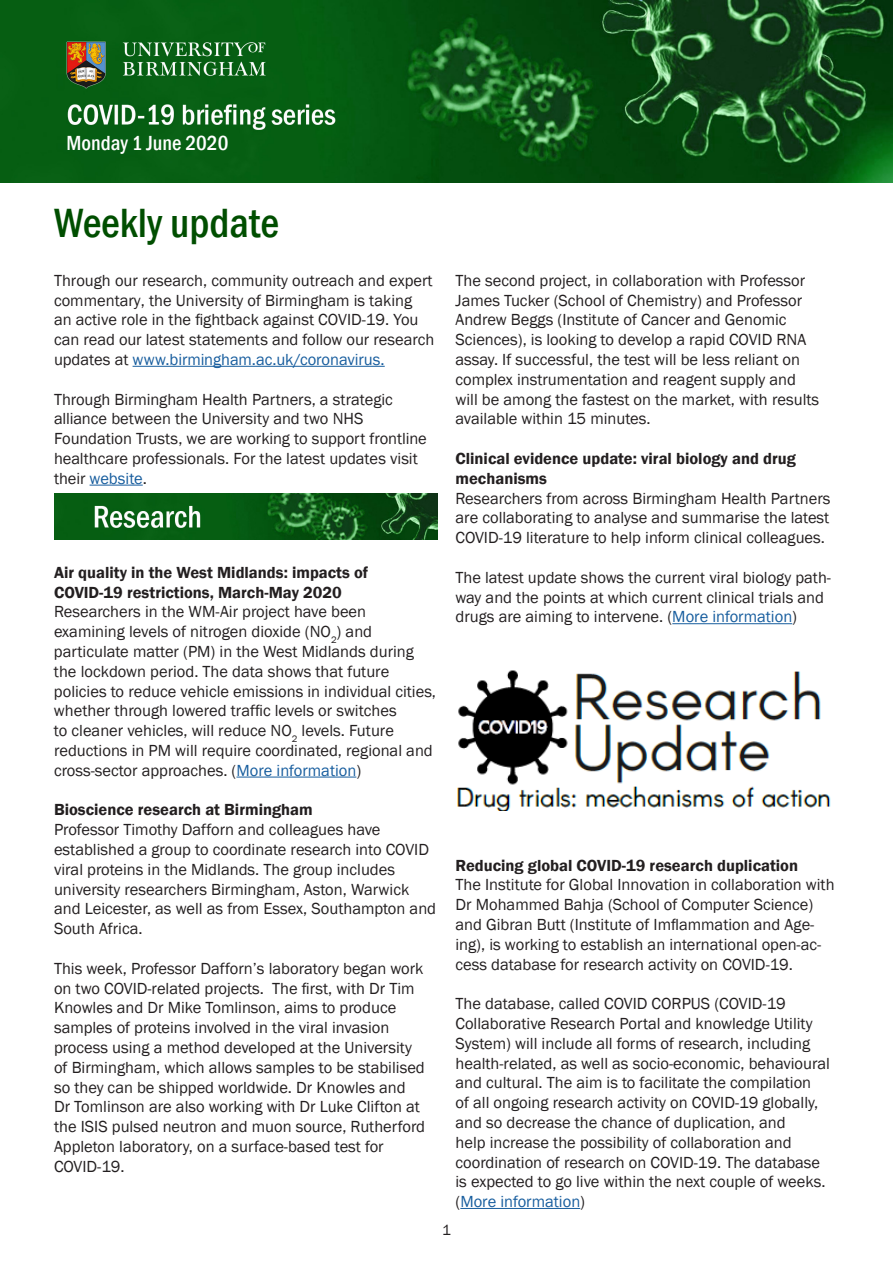
<style>
.page{position:relative;width:893px;height:1263px;background:#fff}
.page>*{position:absolute;margin:0;border:0;box-sizing:border-box;transform-origin:0 0}
.t1{font:500 condensed 42px "Franklin Gothic";color:#004e00}
.t2{font:500 condensed 21px "Franklin Gothic";color:#fff}
.t3{font:16.5px/19.8px "Franklin Gothic";color:#231f20}
.t4{font:600 16.5px/19.8px "Franklin Gothic";color:#231f20}
.t5{font:15px "Franklin Gothic";color:#231f20}
.s1{color:#175d9e}
</style>
<div class="page">
<img style="left:0;top:0;width:893px;height:183px">
<hr style="left:133px;top:366px;width:252px;height:1px;background:#175d9e">
<hr style="left:90px;top:485px;width:53px;height:1px;background:#175d9e">
<img style="left:54px;top:493px;width:383px;height:46px">
<hr style="left:236px;top:777px;width:120px;height:1px;background:#175d9e">
<hr style="left:672px;top:623px;width:120px;height:1px;background:#175d9e">
<img style="left:457px;top:670px;width:374px;height:141px">
<hr style="left:460px;top:1208px;width:120px;height:1px;background:#175d9e">
<p class="t2" style="left:67px;top:129px;width:163px">Monday 1 June 2020</p>
<p class="t1" style="left:54px;top:195px;width:226px">Weekly update</p>
<p class="t3" style="left:54px;top:271px;width:382px">Through our research, community outreach and expert commentary, the University of Birmingham is taking<br>an active role in the fightback against COVID-19. You can read our latest statements and follow our research updates at <span class="s1">www.birmingham.ac.uk/coronavirus.</span></p>
<p class="t3" style="left:54px;top:390px;width:374px">Through Birmingham Health Partners, a strategic alliance between the University and two NHS Foundation Trusts, we are working to support frontline healthcare professionals. For the latest updates visit their <span class="s1">website</span>.</p>
<p class="t4" style="left:54px;top:563px;width:316px">Air quality in the West Midlands: impacts of<br>COVID-19 restrictions, March-May 2020</p>
<p class="t3" style="left:54px;top:602px;width:384px">Researchers in the WM-Air project have been examining levels of nitrogen dioxide (NO<sub>2</sub>) and particulate matter (PM) in the West Midlands during the lockdown period. The data shows that future policies to reduce vehicle emissions in individual cities, whether through lowered traffic levels or switches<br>to cleaner vehicles, will reduce NO<sub>2</sub> levels. Future reductions in PM will require coordinated, regional and cross-sector approaches. (<span class="s1">More information</span>)</p>
<p class="t4" style="left:54px;top:800px;width:260px">Bioscience research at Birmingham</p>
<p class="t3" style="left:54px;top:820px;width:384px">Professor Timothy Dafforn and colleagues have established a group to coordinate research into COVID viral proteins in the Midlands. The group includes university researchers Birmingham, Aston, Warwick and Leicester, as well as from Essex, Southampton and South Africa.</p>
<p class="t3" style="left:54px;top:959px;width:373px">This week, Professor Dafforn’s laboratory began work on two COVID-related projects. The first, with Dr Tim Knowles and Dr Mike Tomlinson, aims to produce samples of proteins involved in the viral invasion process using a method developed at the University of Birmingham, which allows samples to be stabilised so they can be shipped worldwide. Dr Knowles and Dr Tomlinson are also working with Dr Luke Clifton at the ISIS pulsed neutron and muon source, Rutherford Appleton laboratory, on a surface-based test for COVID-19.</p>
<p class="t3" style="left:455px;top:271px;width:365px">The second project, in collaboration with Professor James Tucker (School of Chemistry) and Professor Andrew Beggs (Institute of Cancer and Genomic Sciences), is looking to develop a rapid COVID RNA assay. If successful, the test will be less reliant on complex instrumentation and reagent supply and will be among the fastest on the market, with results available within 15 minutes.</p>
<p class="t4" style="left:455px;top:449px;width:342px">Clinical evidence update: viral biology and drug mechanisms</p>
<p class="t3" style="left:455px;top:489px;width:376px;text-align:justify">Researchers from across Birmingham Health Partners are collaborating to analyse and summarise the latest COVID-19 literature to help inform clinical colleagues.</p>
<p class="t3" style="left:455px;top:568px;width:377px">The latest update shows the current viral biology path&shy;way and the points at which current clinical trials and drugs are aiming to intervene. (<span class="s1">More information</span>)</p>
<p class="t4" style="left:455px;top:855px;width:344px">Reducing global COVID-19 research duplication</p>
<p class="t3" style="left:455px;top:875px;width:381px">The Institute for Global Innovation in collaboration with Dr Mohammed Bahja (School of Computer Science) and Gibran Butt (Institute of Imflammation and Age&shy;ing), is working to establish an international open-ac&shy;cess database for research activity on COVID-19.</p>
<p class="t3" style="left:455px;top:994px;width:376px">The database, called COVID CORPUS (COVID-19<br>Collaborative Research Portal and knowledge Utility System) will include all forms of research, including health-related, as well as socio-economic, behavioural and cultural. The aim is to facilitate the compilation<br>of all ongoing research activity on COVID-19 globally, and so decrease the chance of duplication, and<br>help increase the possibility of collaboration and coordination of research on COVID-19. The database is expected to go live within the next couple of weeks. (<span class="s1">More information</span>)</p>
<p class="t5" style="left:442px;top:1221px;width:10px">1</p>
</div>
